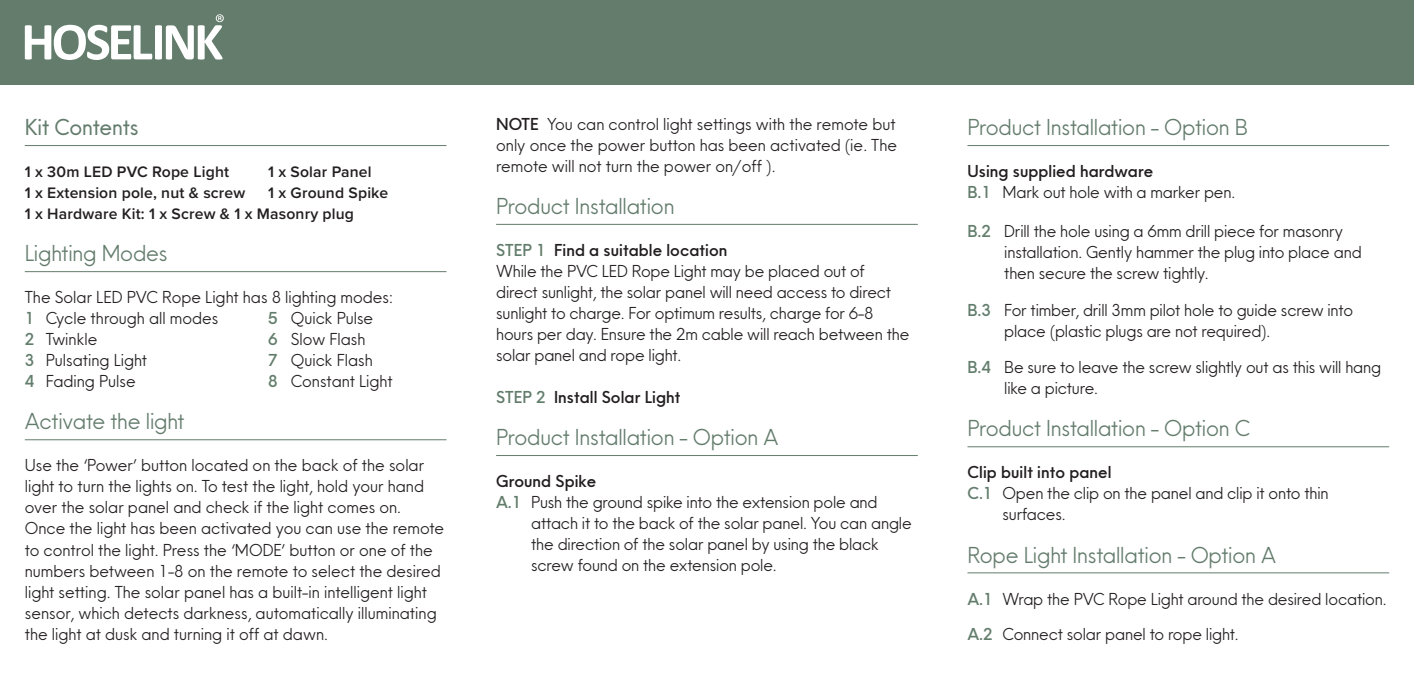
<style>
.page{position:relative;width:1414px;height:695px;background:#fff}
.page>*{position:absolute;margin:0;border:0;box-sizing:border-box;transform-origin:0 0}
.t1{font:21px "Neue Einstellung";letter-spacing:-.01em;color:#637c6c}
.t2{font:21px "Neue Einstellung";letter-spacing:-.01em;color:#637c6c}
.PARRAFO_GENERAL{font:15.75px/21px "Neue Einstellung";letter-spacing:-.01em;color:#231f20}
.PARRAFO_GENERAL-2{font:600 15.75px "Proxima Nova";letter-spacing:.01em;color:#231f20}
.t3{font:500 15.75px "Neue Einstellung";letter-spacing:.005em;color:#231f20}
.s1{font-weight:500;color:#637d6c}
.s2{font-weight:500}
.s3{color:#637d6c}
</style>
<div class="page">
<hr style="left:25px;top:145px;width:421px;height:1px;background:#637c6c">
<hr style="left:25px;top:271px;width:421px;height:1px;background:#637c6c">
<hr style="left:25px;top:439px;width:421px;height:1px;background:#637c6c">
<hr style="left:496px;top:224px;width:422px;height:1px;background:#637c6c">
<hr style="left:496px;top:455px;width:422px;height:1px;background:#637c6c">
<hr style="left:967px;top:145px;width:422px;height:1px;background:#637c6c">
<hr style="left:967px;top:446px;width:422px;height:1px;background:#637c6c">
<hr style="left:967px;top:572px;width:422px;height:1px;background:#637c6c">
<div style="left:0;top:0;width:1414px;height:84px;background:#637c6c"></div>
<svg style="left:25px;top:14px;width:199px;height:46px"></svg>
<p class="t2" style="left:25px;top:109px;width:115px">Kit Contents</p>
<p class="PARRAFO_GENERAL-2" style="left:25px;top:160px;width:206px">1 x 30m LED PVC Rope Light</p>
<p class="PARRAFO_GENERAL-2" style="left:268px;top:160px;width:105px">1 x Solar Panel</p>
<p class="PARRAFO_GENERAL-2" style="left:25px;top:181px;width:222px">1 x Extension pole, nut &amp; screw</p>
<p class="PARRAFO_GENERAL-2" style="left:268px;top:181px;width:122px">1 x Ground Spike</p>
<p class="PARRAFO_GENERAL-2" style="left:25px;top:202px;width:331px">1 x Hardware Kit: 1 x Screw &amp; 1 x Masonry plug</p>
<p class="t1" style="left:25px;top:235px;width:144px">Lighting Modes</p>
<p class="PARRAFO_GENERAL" style="left:25px;top:285px;width:370px">The Solar LED PVC Rope Light has 8 lighting modes:</p>
<p class="PARRAFO_GENERAL" style="left:25px;top:306px;width:195px"><span class="s1">1</span> Cycle through all modes</p>
<p class="PARRAFO_GENERAL" style="left:268px;top:306px;width:107px"><span class="s1">5</span> Quick Pulse</p>
<p class="PARRAFO_GENERAL" style="left:25px;top:327px;width:74px"><span class="s1">2</span> Twinkle</p>
<p class="PARRAFO_GENERAL" style="left:268px;top:327px;width:99px"><span class="s1">6</span> Slow Flash</p>
<p class="PARRAFO_GENERAL" style="left:25px;top:348px;width:124px"><span class="s1">3</span> Pulsating Light</p>
<p class="PARRAFO_GENERAL" style="left:268px;top:348px;width:106px"><span class="s1">7</span> Quick Flash</p>
<p class="PARRAFO_GENERAL" style="left:25px;top:369px;width:112px"><span class="s1">4</span> Fading Pulse</p>
<p class="PARRAFO_GENERAL" style="left:268px;top:369px;width:126px"><span class="s1">8</span> Constant Light</p>
<p class="t1" style="left:25px;top:403px;width:161px">Activate the light</p>
<p class="PARRAFO_GENERAL" style="left:25px;top:453px;width:401px">Use the ‘Power’ button located on the back of the solar</p>
<p class="PARRAFO_GENERAL" style="left:25px;top:474px;width:401px">light to turn the lights on. To test the light, hold your hand</p>
<p class="PARRAFO_GENERAL" style="left:25px;top:495px;width:378px">over the solar panel and check if the light comes on.</p>
<p class="PARRAFO_GENERAL" style="left:25px;top:516px;width:421px">Once the light has been activated you can use the remote</p>
<p class="PARRAFO_GENERAL" style="left:25px;top:537px;width:410px">to control the light. Press the ‘MODE’ button or one of the</p>
<p class="PARRAFO_GENERAL" style="left:25px;top:558px;width:418px">numbers between 1-8 on the remote to select the desired</p>
<p class="PARRAFO_GENERAL" style="left:25px;top:579px;width:404px">light setting. The solar panel has a built-in intelligent light</p>
<p class="PARRAFO_GENERAL" style="left:25px;top:600px;width:413px">sensor, which detects darkness, automatically illuminating</p>
<p class="PARRAFO_GENERAL" style="left:25px;top:621px;width:305px">the light at dusk and turning it off at dawn.</p>
<p class="PARRAFO_GENERAL" style="left:496px;top:112px;width:401px"><span class="s2">NOTE</span> You can control light settings with the remote but</p>
<p class="PARRAFO_GENERAL" style="left:496px;top:133px;width:402px">only once the power button has been activated (ie. The</p>
<p class="PARRAFO_GENERAL" style="left:496px;top:154px;width:281px">remote will not turn the power on/off ).</p>
<p class="t1" style="left:496px;top:188px;width:180px">Product Installation</p>
<p class="t3" style="left:496px;top:236px;width:233px"><span class="s3">STEP 1</span> Find a suitable location</p>
<p class="PARRAFO_GENERAL" style="left:496px;top:259px;width:370px">While the PVC LED Rope Light may be placed out of</p>
<p class="PARRAFO_GENERAL" style="left:496px;top:280px;width:397px">direct sunlight, the solar panel will need access to direct</p>
<p class="PARRAFO_GENERAL" style="left:496px;top:301px;width:379px">sunlight to charge. For optimum results, charge for 6-8</p>
<p class="PARRAFO_GENERAL" style="left:496px;top:322px;width:415px">hours per day. Ensure the 2m cable will reach between the</p>
<p class="PARRAFO_GENERAL" style="left:496px;top:343px;width:187px">solar panel and rope light.</p>
<p class="t3" style="left:496px;top:383px;width:186px"><span class="s3">STEP 2</span> Install Solar Light</p>
<p class="t1" style="left:496px;top:419px;width:284px">Product Installation - Option A</p>
<p class="t3" style="left:496px;top:467px;width:102px">Ground Spike</p>
<p class="PARRAFO_GENERAL" style="left:496px;top:490px;width:383px"><span class="s1">A.1</span> Push the ground spike into the extension pole and</p>
<p class="PARRAFO_GENERAL" style="left:531px;top:511px;width:382px">attach it to the back of the solar panel. You can angle</p>
<p class="PARRAFO_GENERAL" style="left:531px;top:532px;width:349px">the direction of the solar panel by using the black screw found on the extension pole.</p>
<p class="t1" style="left:967px;top:109px;width:282px">Product Installation - Option B</p>
<p class="t3" style="left:967px;top:158px;width:187px">Using supplied hardware</p>
<p class="PARRAFO_GENERAL" style="left:967px;top:180px;width:269px"><span class="s1">B.1</span> Mark out hole with a marker pen.</p>
<p class="PARRAFO_GENERAL" style="left:967px;top:219px;width:377px"><span class="s1">B.2</span> Drill the hole using a 6mm drill piece for masonry</p>
<p class="PARRAFO_GENERAL" style="left:1004px;top:240px;width:359px">installation. Gently hammer the plug into place and then secure the screw tightly.</p>
<p class="PARRAFO_GENERAL" style="left:967px;top:298px;width:387px"><span class="s1">B.3</span> For timber, drill 3mm pilot hole to guide screw into</p>
<p class="PARRAFO_GENERAL" style="left:1004px;top:319px;width:268px">place (plastic plugs are not required).</p>
<p class="PARRAFO_GENERAL" style="left:967px;top:355px;width:415px"><span class="s1">B.4</span> Be sure to leave the screw slightly out as this will hang</p>
<p class="PARRAFO_GENERAL" style="left:1004px;top:376px;width:95px">like a picture.</p>
<p class="t1" style="left:967px;top:410px;width:284px">Product Installation - Option C</p>
<p class="t3" style="left:967px;top:459px;width:146px">Clip built into panel</p>
<p class="PARRAFO_GENERAL" style="left:967px;top:481px;width:363px"><span class="s1">C.1</span> Open the clip on the panel and clip it onto thin</p>
<p class="PARRAFO_GENERAL" style="left:1002px;top:502px;width:65px">surfaces.</p>
<p class="t1" style="left:967px;top:536px;width:310px">Rope Light Installation - Option A</p>
<p class="PARRAFO_GENERAL" style="left:967px;top:586px;width:421px"><span class="s1">A.1</span> Wrap the PVC Rope Light around the desired location.</p>
<p class="PARRAFO_GENERAL" style="left:967px;top:621px;width:273px"><span class="s1">A.2</span> Connect solar panel to rope light.</p>
</div>
